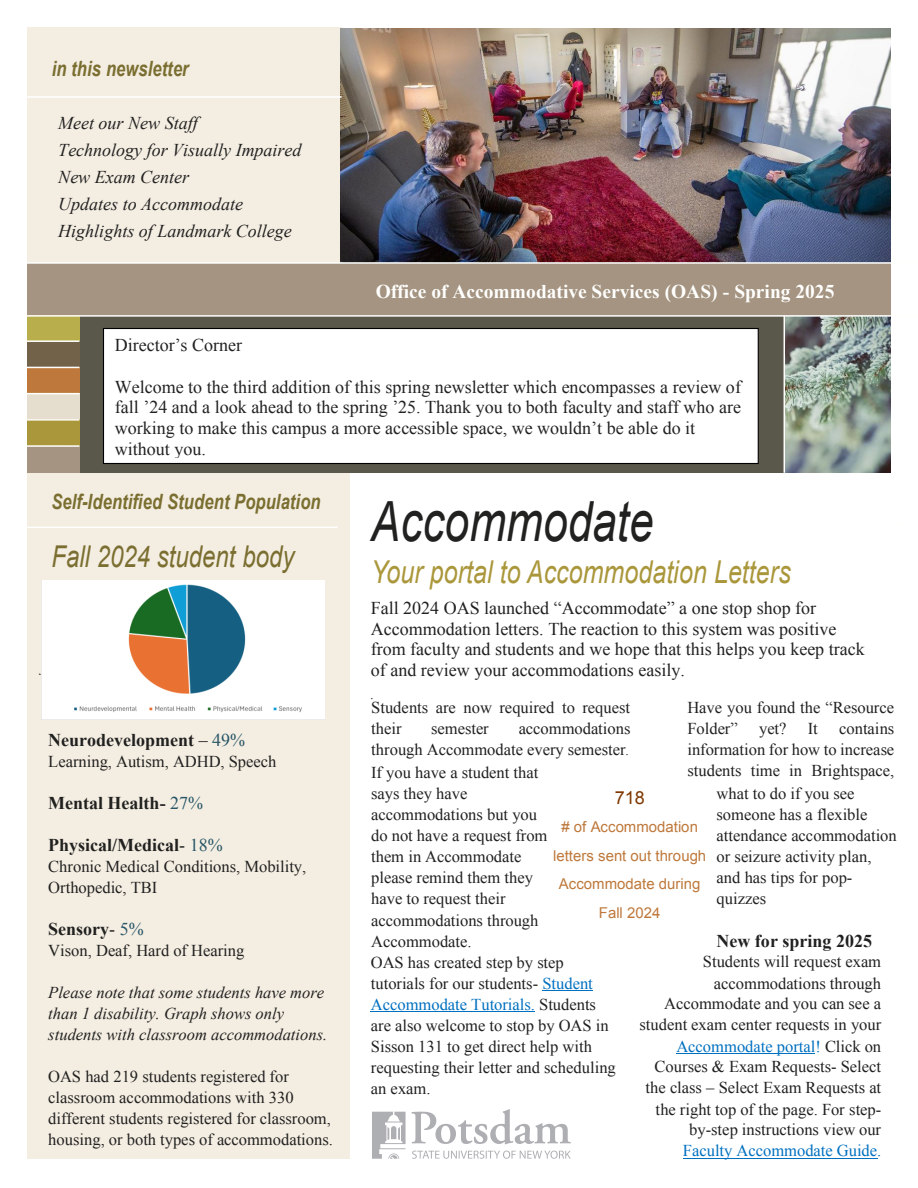
<style>
.page{position:relative;width:918px;height:1188px;background:#fff}
.page>*{position:absolute;margin:0;border:0;box-sizing:border-box;transform-origin:0 0}
.t1{font:italic 55.5px "Arial";letter-spacing:.005em;color:#212120;scale:.79 1}
.t2{font:italic 31.5px "Arial";letter-spacing:.005em;color:#aa973b;scale:.79 1}
.t3{font:italic 30px "Arial";color:#7a6f30;scale:.8 1}
.t4{font:italic 700 21px "Arial";letter-spacing:.01em;color:#7a6f30;scale:.79 1}
.t5{font:700 19.5px "Times New Roman";color:#fffffe}
.t6{font:18px/20.7px "Times New Roman";color:#212120}
.t7{font:italic 18px/27px "Times New Roman";color:#212120}
.t8{font:700 18px "Times New Roman";color:#212120}
.t9{font:18px "Arial";color:#7f3700}
.t10{font:16.5px/21px "Times New Roman";color:#212120}
.t11{font:italic 16.5px/21px "Times New Roman";color:#212120}
.t12{font:16.5px "Times New Roman";color:#0070c0}
.t13{font:15px/28.5px "Arial";color:#be783b;text-align:center}
.t14{font:italic 13.5px "Times New Roman";color:#212120}
.s1{font-weight:400}
.s2{font-weight:400;color:#275666}
.s3{font-size:13.5px}
.s4{color:#0070c0}
</style>
<div class="page">
<div style="left:27px;top:459px;width:323px;height:700px;background:#f4ede2"></div>
<div style="left:78px;top:315px;width:707px;height:157px;background:#5a574b"></div>
<div style="left:27px;top:27px;width:314px;height:236px;background:#f4ede2"></div>
<img style="left:341px;top:28px;width:549px;height:234px">
<img style="left:785px;top:317px;width:105px;height:155px">
<div style="left:27px;top:263px;width:863px;height:53px;background:#a49481"></div>
<div style="left:27px;top:315px;width:52px;height:26px;background:#b9ae4c"></div>
<div style="left:27px;top:341px;width:52px;height:26px;background:#73624a"></div>
<div style="left:27px;top:367px;width:52px;height:27px;background:#be783b"></div>
<div style="left:27px;top:394px;width:52px;height:26px;background:#e5dece"></div>
<div style="left:27px;top:420px;width:52px;height:26px;background:#aa973b"></div>
<div style="left:27px;top:446px;width:52px;height:26px;background:#a49481"></div>
<hr style="left:27px;top:340px;width:52px;height:2px;background:#fffffe">
<hr style="left:27px;top:367px;width:52px;height:1px;background:#fffffe">
<hr style="left:27px;top:393px;width:52px;height:1px;background:#fffffe">
<hr style="left:27px;top:419px;width:52px;height:2px;background:#fffffe">
<hr style="left:27px;top:445px;width:52px;height:2px;background:#fffffe">
<img style="left:42px;top:580px;width:282px;height:139px">
<hr style="left:542px;top:991px;width:51px;height:1px;background:#0070c0">
<hr style="left:371px;top:1011px;width:164px;height:1px;background:#0070c0">
<hr style="left:676px;top:1053px;width:139px;height:1px;background:#0070c0">
<hr style="left:683px;top:1158px;width:194px;height:1px;background:#0070c0">
<hr style="left:27px;top:262px;width:864px;height:2px;background:#fff">
<hr style="left:27px;top:315px;width:864px;height:2px;background:#fff">
<hr style="left:27px;top:527px;width:311px;height:1px;background:#fffffe">
<hr style="left:784px;top:316px;width:1px;height:157px;background:#fffffe">
<hr style="left:27px;top:96px;width:315px;height:2px;background:#fffffe">
<div style="left:103px;top:328px;width:656px;height:136px;background:#fff;border:1px solid #000"></div>
<svg style="left:372px;top:1109px;width:199px;height:50px"></svg>
<p class="t4" style="left:52px;top:55px;width:175px">in this newsletter</p>
<p class="t7" style="left:58px;top:110px;width:245px">Meet our New Staff<br>Technology for Visually Impaired<br>New Exam Center<br>Updates to Accommodate<br>Highlights of Landmark College</p>
<p class="t5" style="left:376px;top:278px;width:460px">Office of Accommodative Services (OAS) - Spring 2025</p>
<p class="t6" style="left:115px;top:335px;width:129px">Director’s Corner</p>
<p class="t6" style="left:115px;top:376px;width:628px">Welcome to the third addition of this spring newsletter which encompasses a review of fall ’24 and a look ahead to the spring ’25. Thank you to both faculty and staff who are working to make this campus a more accessible space, we wouldn’t be able do it without you.</p>
<p class="t4" style="left:51px;top:488px;width:342px">Self-Identified Student Population</p>
<h3 class="t3" style="left:52px;top:537px;width:305px">Fall 2024 student body</h3>
<p class="t8" style="left:48px;top:727px;width:199px">Neurodevelopment <span class="s1">–</span> <span class="s2">49%</span></p>
<p class="t10" style="left:48px;top:750px;width:230px">Learning, Autism, ADHD, Speech</p>
<p class="t8" style="left:48px;top:790px;width:156px">Mental Health- <span class="s2">27%</span></p>
<p class="t8" style="left:48px;top:832px;width:176px">Physical/Medical<span class="s1">-</span> <span class="s2">18%</span></p>
<p class="t10" style="left:48px;top:856px;width:260px">Chronic Medical Conditions, Mobility,<br>Orthopedic, TBI</p>
<p class="t8" style="left:48px;top:916px;width:97px">Sensory<span class="s1">-</span> <span class="s2">5%</span></p>
<p class="t10" style="left:48px;top:939px;width:198px">Vison, Deaf, Hard of Hearing</p>
<p class="t11" style="left:48px;top:981px;width:281px">Please note that some students have more than 1 disability. Graph shows only students with classroom accommodations.</p>
<p class="t10" style="left:48px;top:1065px;width:286px">OAS had 219 students registered for classroom accommodations with 330 different students registered for classroom, housing, or both types of accommodations.</p>
<h1 class="t1" style="left:371px;top:486px;width:360px">Accommodate</h1>
<h2 class="t2" style="left:371px;top:552px;width:533px">Your portal to Accommodation Letters</h2>
<p class="t6" style="left:371px;top:597px;width:495px">Fall 2024 OAS launched “Accommodate” a one stop shop for Accommodation letters. The reaction to this system was positive from faculty and students and we hope that this helps you keep track of and review your accommodations easily.</p>
<p class="t14" style="left:371px;top:685px;width:5px">.</p>
<p class="t10" style="left:371px;top:697px;width:260px">Students are now required to request their</p>
<p class="t10" style="left:687px;top:697px;width:208px">Have you found the “Resource<br>Folder”</p>
<p class="t10" style="left:371px;top:718px;width:261px;text-align:right">accommodations<br>through Accommodate every semester<span class="s3">.</span></p>
<p class="t10" style="left:687px;top:718px;width:209px;text-align:justify;text-indent:152px">contains information for how to increase students time in Brightspace,</p>
<p class="t10" style="left:759px;top:718px;width:29px">yet?</p>
<p class="t10" style="left:808px;top:718px;width:12px">It</p>
<p class="t10" style="left:431px;top:718px;width:59px">semester</p>
<p class="t10" style="left:371px;top:762px;width:178px">If you have a student that says they have accommodations but you do not have a request from them in Accommodate please remind them they have to request their accommodations through<br>Accommodate.</p>
<p class="t10" style="left:717px;top:783px;width:182px">what to do if you see someone has a flexible attendance accommodation or seizure activity plan, and has tips for pop&shy;quizzes</p>
<p class="t8" style="left:717px;top:928px;width:157px">New for spring 2025</p>
<p class="t9" style="left:615px;top:786px;width:32px">718</p>
<p class="t13" style="left:553px;top:813px;width:155px"># of Accommodation letters sent out through<br>Accommodate during<br>Fall 2024</p>
<p class="t10" style="left:371px;top:951px;width:247px">OAS has created step by step tutorials for our students- <span class="s4">Student<br>Accommodate Tutorials.</span> Students are also welcome to stop by OAS in<br>Sisson 131 to get direct help with requesting their letter and scheduling an exam.</p>
<p class="t10" style="left:639px;top:951px;width:243px;text-align:right">Students will request exam accommodations through<br>Accommodate and you can see a student exam center requests in your<br><span class="s4">Accommodate portal!</span> Click on<br>Courses &amp; Exam Requests- Select the class – Select Exam Requests at the right top of the page. For step&shy;by-step instructions view our</p>
<p class="t12" style="left:683px;top:1140px;width:200px">Faculty Accommodate Guide.</p>
</div>
